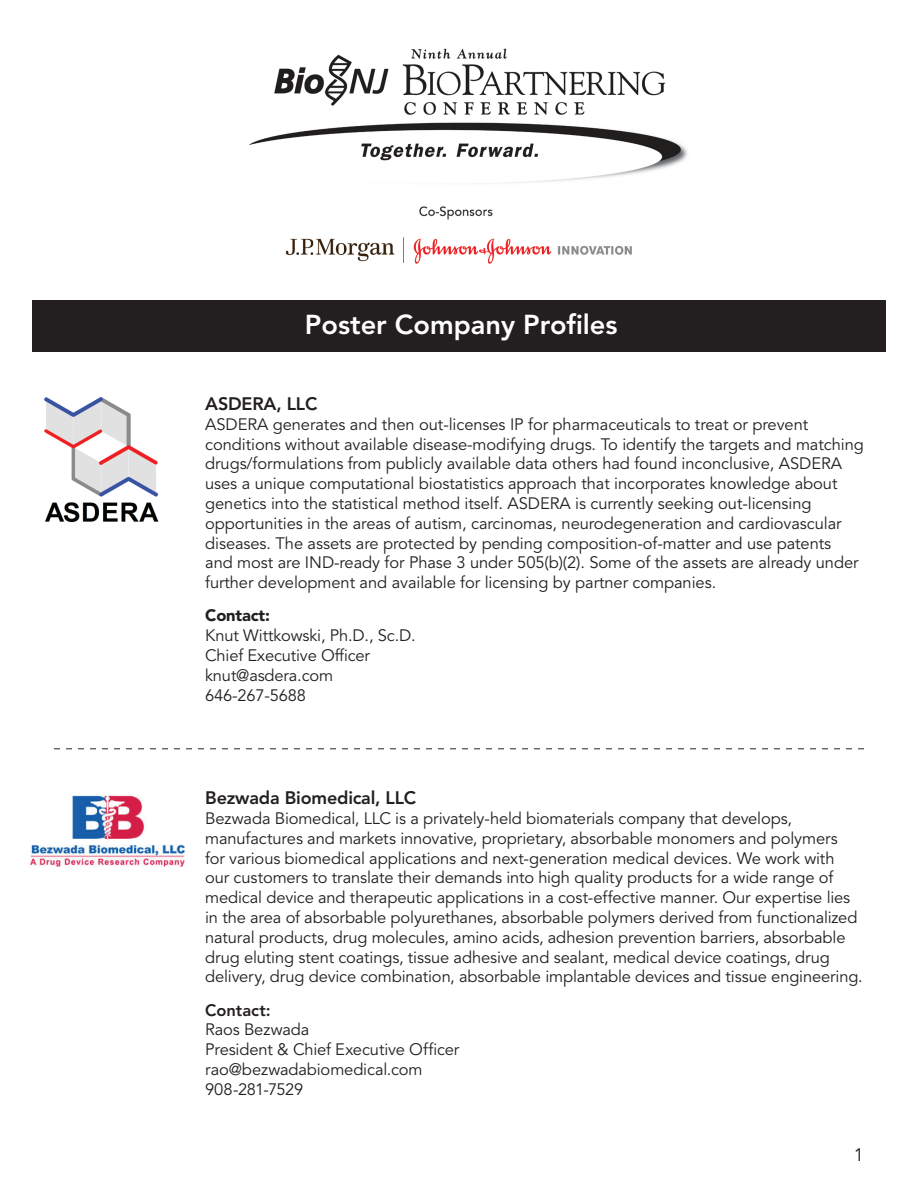
<style>
.page{position:relative;width:918px;height:1188px;background:#fff}
.page>*{position:absolute;margin:0;border:0;box-sizing:border-box;transform-origin:0 0}
.t1{font:800 27.15px "Avenir LT Std";color:#fff}
.t2{font:800 18px "Avenir LT Std";letter-spacing:-.01em;color:#231f20}
.t3{font:18px "Avenir LT Std";color:#231f20}
.t4{font:16.5px/19.8px "Avenir LT Std";letter-spacing:-.005em;color:#231f20}
.t5{font:900 16.5px "Avenir LT Std";letter-spacing:-.01em;color:#231f20}
.t6{font:800 16.5px "Avenir LT Std";color:#231f20}
</style>
<div class="page">
<div style="left:32px;top:300px;width:854px;height:52px;background:#231f20"></div>
<svg style="left:54px;top:748px;width:810px;height:2px"></svg>
<img style="left:44px;top:397px;width:115px;height:125px">
<img style="left:31px;top:795px;width:153px;height:71px">
<img style="left:249px;top:48px;width:439px;height:216px">
<h1 class="t1" style="left:305px;top:308px;width:314px">Poster Company Profiles</h1>
<p class="t2" style="left:205px;top:393px;width:114px">ASDERA, LLC</p>
<p class="t4" style="left:205px;top:415px;width:660px">ASDERA generates and then out-licenses IP for pharmaceuticals to treat or prevent conditions without available disease-modifying drugs. To identify the targets and matching drugs/formulations from publicly available data others had found inconclusive, ASDERA uses a unique computational biostatistics approach that incorporates knowledge about genetics into the statistical method itself. ASDERA is currently seeking out-licensing opportunities in the areas of autism, carcinomas, neurodegeneration and cardiovascular diseases. The assets are protected by pending composition-of-matter and use patents<br>and most are IND-ready for Phase 3 under 505(b)(2). Some of the assets are already under further development and available for licensing by partner companies.</p>
<p class="t5" style="left:205px;top:606px;width:66px">Contact:</p>
<p class="t4" style="left:205px;top:626px;width:212px">Knut Wittkowski, Ph.D., Sc.D.<br>Chief Executive Officer knut@asdera.com<br>646-267-5688</p>
<p class="t2" style="left:205px;top:787px;width:213px">Bezwada Biomedical, LLC</p>
<p class="t4" style="left:205px;top:809px;width:659px">Bezwada Biomedical, LLC is a privately-held biomaterials company that develops, manufactures and markets innovative, proprietary, absorbable monomers and polymers<br>for various biomedical applications and next-generation medical devices. We work with our customers to translate their demands into high quality products for a wide range of medical device and therapeutic applications in a cost-effective manner. Our expertise lies in the area of absorbable polyurethanes, absorbable polymers derived from functionalized natural products, drug molecules, amino acids, adhesion prevention barriers, absorbable drug eluting stent coatings, tissue adhesive and sealant, medical device coatings, drug delivery, drug device combination, absorbable implantable devices and tissue engineering.</p>
<p class="t6" style="left:205px;top:1000px;width:67px">Contact:</p>
<p class="t4" style="left:205px;top:1020px;width:256px">Raos Bezwada<br>President &amp; Chief Executive Officer rao@bezwadabiomedical.com<br>908-281-7529</p>
<p class="t3" style="left:854px;top:1144px;width:12px">1</p>
</div>
